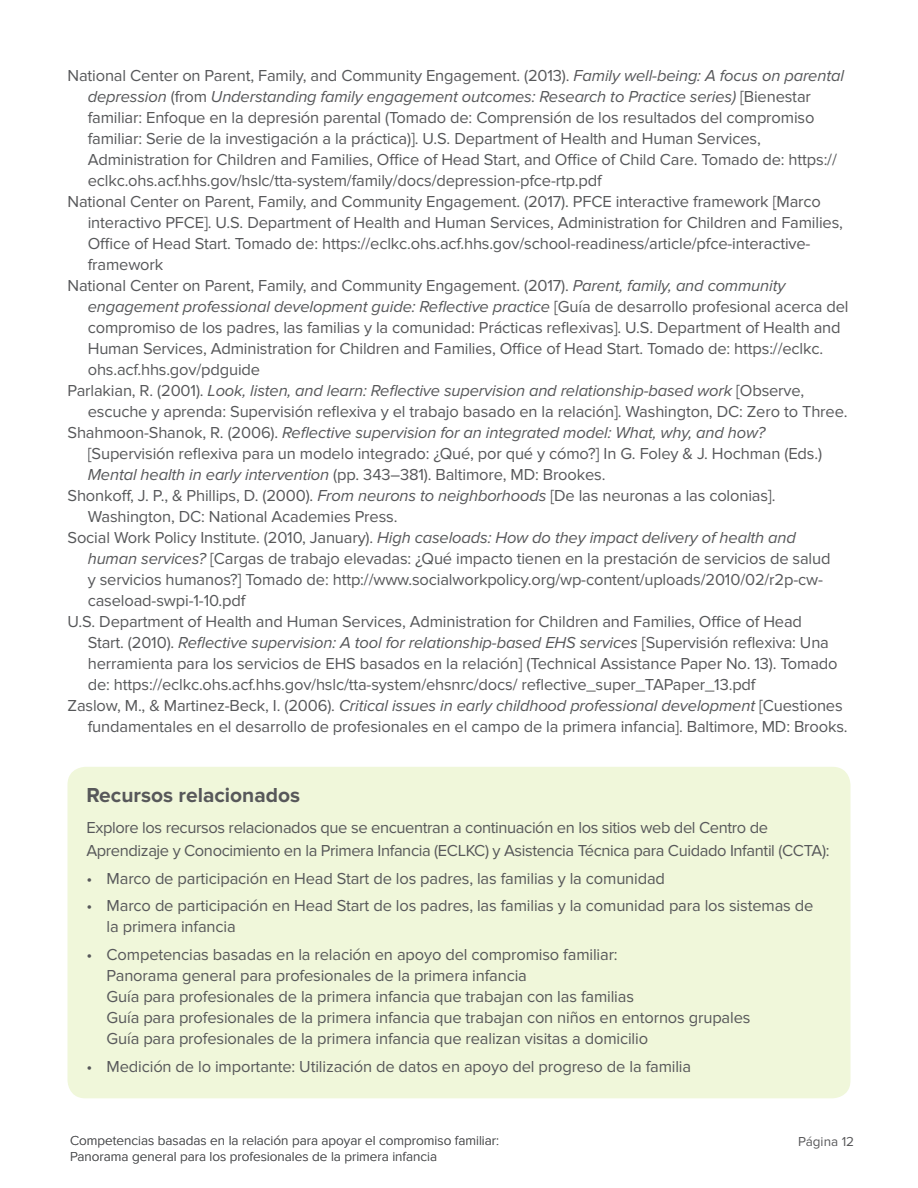
<style>
.page{position:relative;width:918px;height:1188px;background:#fff}
.page>*{position:absolute;margin:0;border:0;box-sizing:border-box;transform-origin:0 0}
.t1{font:700 21px "Proxima Nova";color:#57585a}
.t2{font:16.5px/21px "Proxima Nova";letter-spacing:-.01em;color:#57585a}
.t3{font:300 13.5px "Proxima Nova";color:#57585a}
.t4{font:13.5px "Proxima Nova";color:#58585a}
.s1{font-style:italic}
</style>
<div class="page">
<div style="left:68px;top:767px;width:782px;height:331px;background:#f0f7da;border-radius:18px"></div>
<p class="t2" style="left:88px;top:65px;width:758px;text-indent:-20px">National Center on Parent, Family, and Community Engagement. (2013). <span class="s1">Family well-being: A focus on parental depression</span> (from <span class="s1">Understanding family engagement outcomes: Research to Practice series)</span> [Bienestar familiar: Enfoque en la depresión parental (Tomado de: Comprensión de los resultados del compromiso familiar: Serie de la investigación a la práctica)]. U.S. Department of Health and Human Services, Administration for Children and Families, Office of Head Start, and Office of Child Care. Tomado de: https:// eclkc.ohs.acf.hhs.gov/hslc/tta-system/family/docs/depression-pfce-rtp.pdf</p>
<p class="t2" style="left:88px;top:191px;width:757px;text-indent:-20px">National Center on Parent, Family, and Community Engagement. (2017). PFCE interactive framework [Marco interactivo PFCE]. U.S. Department of Health and Human Services, Administration for Children and Families, Office of Head Start. Tomado de: https://eclkc.ohs.acf.hhs.gov/school-readiness/article/pfce-interactive&shy;framework</p>
<p class="t2" style="left:88px;top:275px;width:762px;text-indent:-20px">National Center on Parent, Family, and Community Engagement. (2017). <span class="s1">Parent, family, and community engagement professional development guide: Reflective practice</span> [Guía de desarrollo profesional acerca del compromiso de los padres, las familias y la comunidad: Prácticas reflexivas]. U.S. Department of Health and Human Services, Administration for Children and Families, Office of Head Start. Tomado de: https://eclkc. ohs.acf.hhs.gov/pdguide</p>
<p class="t2" style="left:88px;top:380px;width:761px;text-indent:-20px">Parlakian, R. (2001). <span class="s1">Look, listen, and learn: Reflective supervision and relationship-based work</span> [Observe, escuche y aprenda: Supervisión reflexiva y el trabajo basado en la relación]. Washington, DC: Zero to Three.</p>
<p class="t2" style="left:88px;top:422px;width:736px;text-indent:-20px">Shahmoon-Shanok, R. (2006). <span class="s1">Reflective supervision for an integrated model: What, why, and how? </span>[Supervisión reflexiva para un modelo integrado: ¿Qué, por qué y cómo?] In G. Foley &amp; J. Hochman (Eds.)<br><span class="s1">Mental health in early intervention</span> (pp. 343–381). Baltimore, MD: Brookes.</p>
<p class="t2" style="left:88px;top:485px;width:689px;text-indent:-20px">Shonkoff, J. P., &amp; Phillips, D. (2000). <span class="s1">From neurons to neighborhoods</span> [De las neuronas a las colonias].<br>Washington, DC: National Academies Press.</p>
<p class="t2" style="left:88px;top:527px;width:744px;text-indent:-20px">Social Work Policy Institute. (2010, January). <span class="s1">High caseloads: How do they impact delivery of health and human services?</span> [Cargas de trabajo elevadas: ¿Qué impacto tienen en la prestación de servicios de salud y servicios humanos?] Tomado de: http://www.socialworkpolicy.org/wp-content/uploads/2010/02/r2p-cw&shy;caseload-swpi-1-10.pdf</p>
<p class="t2" style="left:88px;top:611px;width:751px;text-indent:-20px">U.S. Department of Health and Human Services, Administration for Children and Families, Office of Head Start. (2010). <span class="s1">Reflective supervision: A tool for relationship-based EHS services</span> [Supervisión reflexiva: Una herramienta para los servicios de EHS basados en la relación] (Technical Assistance Paper No. 13). Tomado de: https://eclkc.ohs.acf.hhs.gov/hslc/tta-system/ehsnrc/docs/ reflective_super_TAPaper_13.pdf</p>
<p class="t2" style="left:88px;top:695px;width:761px;text-indent:-20px">Zaslow, M., &amp; Martinez-Beck, I. (2006). <span class="s1">Critical issues in early childhood professional development</span> [Cuestiones fundamentales en el desarrollo de profesionales en el campo de la primera infancia]. Baltimore, MD: Brooks.</p>
<h3 class="t1" style="left:86px;top:783px;width:215px">Recursos relacionados</h3>
<p class="t2" style="left:86px;top:817px;width:745px;line-height:22.5px">Explore los recursos relacionados que se encuentran a continuación en los sitios web del Centro de<br>Aprendizaje y Conocimiento en la Primera Infancia (ECLKC) y Asistencia Técnica para Cuidado Infantil (CCTA):</p>
<p class="t2" style="left:86px;top:868px;width:580px">• Marco de participación en Head Start de los padres, las familias y la comunidad</p>
<p class="t2" style="left:107px;top:896px;width:708px;text-indent:-20px">• Marco de participación en Head Start de los padres, las familias y la comunidad para los sistemas de la primera infancia</p>
<p class="t2" style="left:86px;top:944px;width:7px">•</p>
<p class="t2" style="left:107px;top:944px;width:513px">Competencias basadas en la relación en apoyo del compromiso familiar:</p>
<p class="t2" style="left:107px;top:965px;width:422px">Panorama general para profesionales de la primera infancia</p>
<p class="t2" style="left:107px;top:986px;width:529px">Guía para profesionales de la primera infancia que trabajan con las familias</p>
<p class="t2" style="left:107px;top:1007px;width:645px">Guía para profesionales de la primera infancia que trabajan con niños en entornos grupales</p>
<p class="t2" style="left:107px;top:1028px;width:543px">Guía para profesionales de la primera infancia que realizan visitas a domicilio</p>
<p class="t2" style="left:86px;top:1056px;width:606px">• Medición de lo importante: Utilización de datos en apoyo del progreso de la familia</p>
<p class="t3" style="left:70px;top:1132px;width:430px">Competencias basadas en la relación para apoyar el compromiso familiar:</p>
<p class="t4" style="left:798px;top:1134px;width:58px">Página 12</p>
<p class="t3" style="left:70px;top:1149px;width:368px">Panorama general para los profesionales de la primera infancia</p>
</div>
